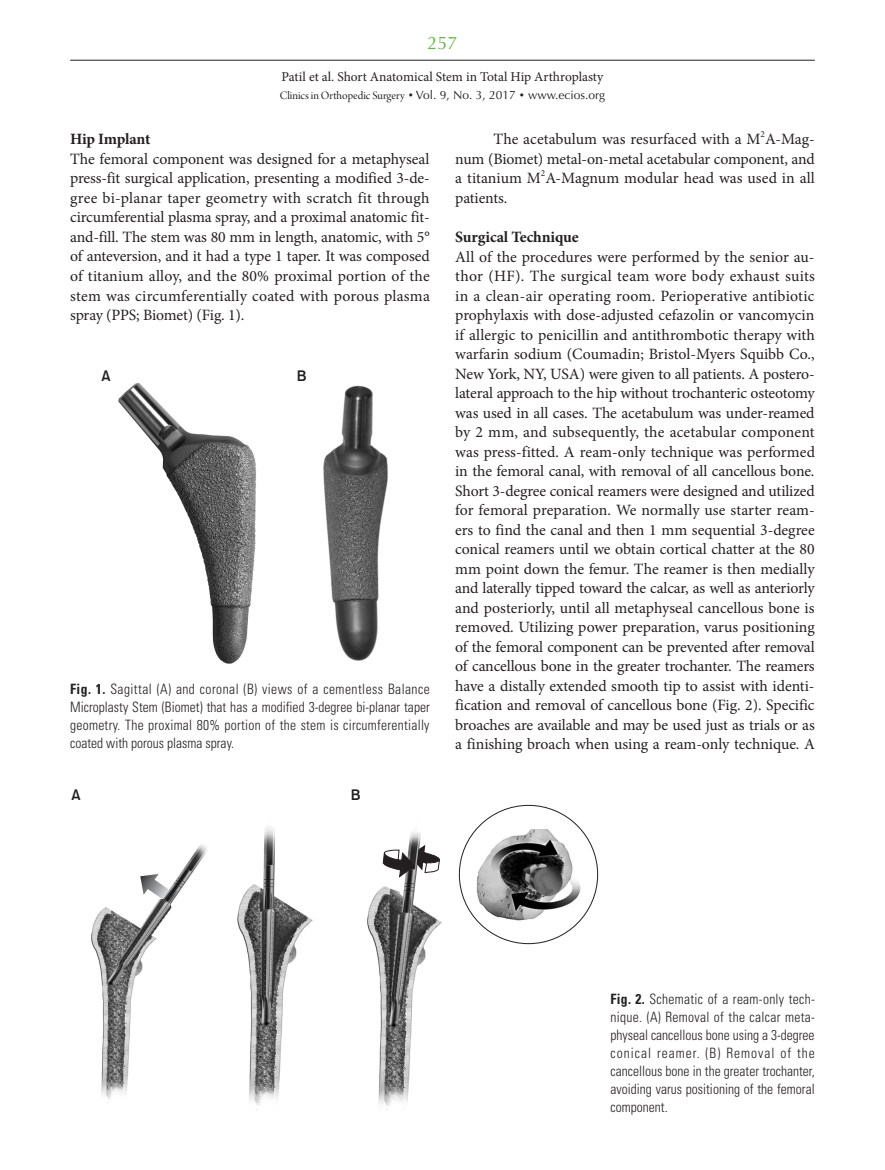
<style>
.page{position:relative;width:885px;height:1170px;background:#fff}
.page>*{position:absolute;margin:0;border:0;box-sizing:border-box;transform-origin:0 0}
.t1{font:18px "Optima LT Std";color:#63b445}
.t2{font:15.75px/19.5px "Minion Pro";letter-spacing:-.005em;color:#231f20;text-align:justify}
.t3{font:700 15.75px "Minion Pro";letter-spacing:-.01em;color:#231f20}
.t4{font:15px "Gothic 725 BT Bold A";color:#231f20}
.t5{font:300 condensed 14.25px/18px "Univers";color:#231f20;text-align:justify;scale:.95 1}
.t6{font:13.5px "Minion Pro";letter-spacing:-.005em;color:#231f20}
.t7{font:12px "Optima LT Std";color:#231f20}
.t8{font:9.15px "Minion Pro";color:#231f20}
.s1{font-family:"Arno Pro Display"}
.s2{font-size:9px}
.s3{font-weight:700}
</style>
<div class="page">
<hr style="left:70px;top:60px;width:744px;height:1px;background:#231f20">
<img style="left:118px;top:383px;width:138px;height:281px">
<img style="left:323px;top:385px;width:65px;height:276px">
<img style="left:91px;top:827px;width:222px;height:283px">
<img style="left:367px;top:806px;width:230px;height:304px">
<svg style="left:140px;top:873px;width:29px;height:26px"></svg>
<svg style="left:382px;top:844px;width:58px;height:97px"></svg>
<p class="t1" style="left:427px;top:32px;width:32px">257</p>
<p class="t6" style="left:281px;top:68px;width:323px">Patil et al. Short Anatomical Stem in Total Hip Arthroplasty</p>
<p class="t7" style="left:280px;top:88px;width:327px"><span class="s1">Clinics in Orthopedic Surgery</span> <span class="s2">•</span> Vol. 9, No. 3, 2017 <span class="s2">•</span> www.ecios.org</p>
<p class="t3" style="left:70px;top:128px;width:82px">Hip Implant</p>
<p class="t2" style="left:70px;top:149px;width:361px">The femoral component was designed for a metaphyseal press-fit surgical application, presenting a modified 3-de&shy;gree bi-planar taper geometry with scratch fit through circumferential plasma spray, and a proximal anatomic fit&shy;and-fill. The stem was 80 mm in length, anatomic, with 5° of anteversion, and it had a type 1 taper. It was composed of titanium alloy, and the 80% proximal portion of the stem was circumferentially coated with porous plasma spray (PPS; Biomet) (Fig. 1).</p>
<p class="t4" style="left:101px;top:367px;width:11px">A</p>
<p class="t4" style="left:297px;top:367px;width:11px">B</p>
<p class="t5" style="left:70px;top:679px;width:380px"><span class="s3">Fig. 1.</span> Sagittal (A) and coronal (B) views of a cementless Balance Microplasty Stem (Biomet) that has a modified 3-degree bi-planar taper geometry. The proximal 80% portion of the stem is circumferentially coated with porous plasma spray.</p>
<p class="t4" style="left:71px;top:786px;width:11px">A</p>
<p class="t4" style="left:351px;top:786px;width:11px">B</p>
<p class="t8" style="left:760px;top:128px;width:6px">2</p>
<p class="t2" style="left:455px;top:149px;width:361px">num (Biomet) metal-on-metal acetabular component, and a titanium M A-Magnum modular head was used in all</p>
<p class="t2" style="left:493px;top:130px;width:323px">The acetabulum was resurfaced with a M A-Mag-</p>
<p class="t8" style="left:541px;top:167px;width:6px">2</p>
<p class="t2" style="left:455px;top:188px;width:53px">patients.</p>
<p class="t3" style="left:455px;top:226px;width:125px">Surgical Technique</p>
<p class="t2" style="left:455px;top:247px;width:361px">All of the procedures were performed by the senior au&shy;thor (HF). The surgical team wore body exhaust suits in a clean-air operating room. Perioperative antibiotic prophylaxis with dose-adjusted cefazolin or vancomycin if allergic to penicillin and antithrombotic therapy with warfarin sodium (Coumadin; Bristol-Myers Squibb Co., New York, NY, USA) were given to all patients. A postero&shy;lateral approach to the hip without trochanteric osteotomy was used in all cases. The acetabulum was under-reamed by 2 mm, and subsequently, the acetabular component was press-fitted. A ream-only technique was performed in the femoral canal, with removal of all cancellous bone.<br>Short 3-degree conical reamers were designed and utilized for femoral preparation. We normally use starter ream&shy;ers to find the canal and then 1 mm sequential 3-degree conical reamers until we obtain cortical chatter at the 80 mm point down the femur. The reamer is then medially and laterally tipped toward the calcar, as well as anteriorly and posteriorly, until all metaphyseal cancellous bone is removed. Utilizing power preparation, varus positioning of the femoral component can be prevented after removal of cancellous bone in the greater trochanter. The reamers have a distally extended smooth tip to assist with identi&shy;fication and removal of cancellous bone (Fig. 2). Specific broaches are available and may be used just as trials or as a finishing broach when using a ream-only technique. A</p>
<p class="t5" style="left:610px;top:990px;width:216px"><span class="s3">Fig. 2.</span> Schematic of a ream-only tech&shy;nique. (A) Removal of the calcar meta&shy;physeal cancellous bone using a 3-degree conical reamer. (B) Removal of the cancellous bone in the greater trochanter, avoiding varus positioning of the femoral component.</p>
</div>
